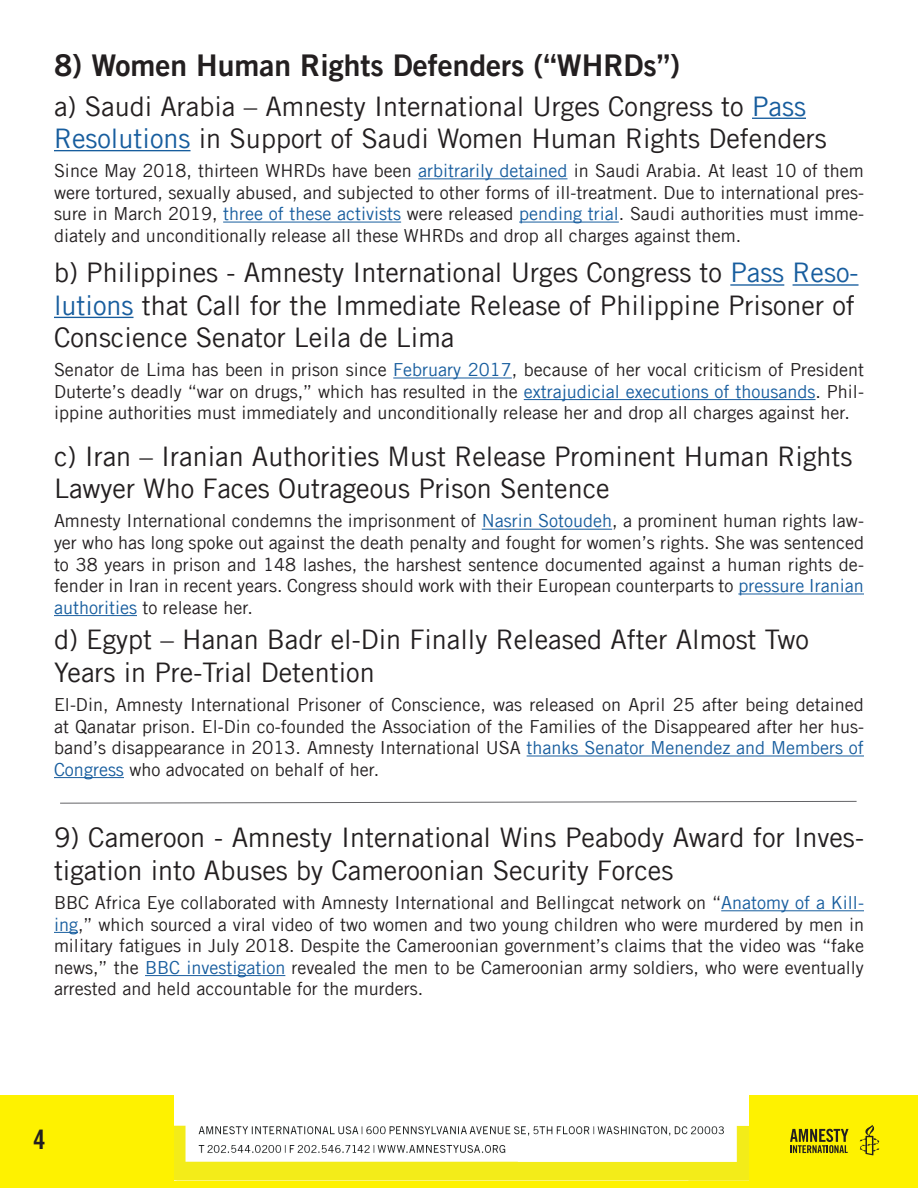
<style>
.page{position:relative;width:918px;height:1188px;background:#fff}
.page>*{position:absolute;margin:0;border:0;box-sizing:border-box;transform-origin:0 0}
.t1{font:30px "Amnesty Trade Gothic Bd 2";color:#231f20}
.t2{font:27px/32.4px "Amnesty Trade Gothic";color:#231f20}
.t3{font:27px "Amnesty Trade Gothic Bd Cn 20";color:#231f20}
.t4{font:18px/21.6px "Amnesty Trade Gothic";color:#231f20;text-align:justify}
.s1{color:#175d9e}
</style>
<div class="page">
<div style="left:0;top:1095px;width:917px;height:93px;background:#fef200"></div>
<img style="left:175px;top:1095px;width:573px;height:86px">
<svg style="left:860px;top:1125px;width:19px;height:30px"></svg>
<svg style="left:790px;top:1129px;width:59px;height:24px"></svg>
<hr style="left:721px;top:910px;width:143px;height:1px;background:#175d9e">
<svg style="left:54px;top:932px;width:24px;height:1px"></svg>
<hr style="left:145px;top:975px;width:140px;height:1px;background:#175d9e">
<hr style="left:752px;top:118px;width:54px;height:1px;background:#175d9e">
<hr style="left:54px;top:150px;width:137px;height:1px;background:#175d9e">
<hr style="left:418px;top:178px;width:150px;height:1px;background:#175d9e">
<hr style="left:223px;top:222px;width:178px;height:1px;background:#175d9e">
<hr style="left:519px;top:222px;width:100px;height:1px;background:#175d9e">
<hr style="left:730px;top:284px;width:54px;height:2px;background:#175d9e">
<hr style="left:793px;top:284px;width:66px;height:2px;background:#175d9e">
<hr style="left:54px;top:317px;width:80px;height:1px;background:#175d9e">
<hr style="left:393px;top:378px;width:119px;height:1px;background:#175d9e">
<hr style="left:524px;top:399px;width:292px;height:1px;background:#175d9e">
<hr style="left:482px;top:529px;width:130px;height:1px;background:#175d9e">
<hr style="left:738px;top:594px;width:126px;height:1px;background:#175d9e">
<hr style="left:54px;top:615px;width:83px;height:1px;background:#175d9e">
<hr style="left:527px;top:756px;width:337px;height:1px;background:#175d9e">
<hr style="left:54px;top:777px;width:70px;height:1px;background:#175d9e">
<svg style="left:60px;top:801px;width:797px;height:3px"></svg>
<p class="t1" style="left:54px;top:46px;width:628px">8) Women Human Rights Defenders (“WHRDs”)</p>
<p class="t2" style="left:54px;top:89px;width:774px">a) Saudi Arabia – Amnesty International Urges Congress to <span class="s1">Pass<br>Resolutions</span> in Support of Saudi Women Human Rights Defenders</p>
<p class="t4" style="left:54px;top:160px;width:812px">Since May 2018, thirteen WHRDs have been <span class="s1">arbitrarily detained</span> in Saudi Arabia. At least 10 of them were tortured, sexually abused, and subjected to other forms of ill-treatment. Due to international pres&shy;sure in March 2019, <span class="s1">three of these activists</span> were released <span class="s1">pending trial</span>. Saudi authorities must imme&shy;diately and unconditionally release all these WHRDs and drop all charges against them.</p>
<p class="t2" style="left:54px;top:256px;width:806px">b) Philippines - Amnesty International Urges Congress to <span class="s1">Pass Reso&shy;lutions</span> that Call for the Immediate Release of Philippine Prisoner of<br>Conscience Senator Leila de Lima</p>
<p class="t4" style="left:54px;top:359px;width:812px">Senator de Lima has been in prison since <span class="s1">February 2017</span>, because of her vocal criticism of President Duterte’s deadly “war on drugs,” which has resulted in the <span class="s1">extrajudicial executions of thousands</span>. Phil&shy;ippine authorities must immediately and unconditionally release her and drop all charges against her.</p>
<p class="t2" style="left:54px;top:440px;width:800px">c) Iran – Iranian Authorities Must Release Prominent Human Rights<br>Lawyer Who Faces Outrageous Prison Sentence</p>
<p class="t4" style="left:54px;top:510px;width:812px">Amnesty International condemns the imprisonment of <span class="s1">Nasrin Sotoudeh</span>, a prominent human rights law&shy;yer who has long spoke out against the death penalty and fought for women’s rights. She was sentenced to 38 years in prison and 148 lashes, the harshest sentence documented against a human rights de&shy;fender in Iran in recent years. Congress should work with their European counterparts to <span class="s1">pressure Iranian authorities</span> to release her.</p>
<p class="t2" style="left:54px;top:623px;width:756px">d) Egypt – Hanan Badr el-Din Finally Released After Almost Two<br>Years in Pre-Trial Detention</p>
<p class="t4" style="left:54px;top:694px;width:812px">El-Din, Amnesty International Prisoner of Conscience, was released on April 25 after being detained at Qanatar prison. El-Din co-founded the Association of the Families of the Disappeared after her hus&shy;band’s disappearance in 2013. Amnesty International USA <span class="s1">thanks Senator Menendez and Members of Congress</span> who advocated on behalf of her.</p>
<p class="t2" style="left:54px;top:821px;width:812px">9) Cameroon - Amnesty International Wins Peabody Award for Inves&shy;tigation into Abuses by Cameroonian Security Forces</p>
<p class="t4" style="left:54px;top:892px;width:812px">BBC Africa Eye collaborated with Amnesty International and Bellingcat network on “<span class="s1">Anatomy of a Kill&shy;ing</span>,” which sourced a viral video of two women and two young children who were murdered by men in military fatigues in July 2018. Despite the Cameroonian government’s claims that the video was “fake news,” the <span class="s1">BBC investigation</span> revealed the men to be Cameroonian army soldiers, who were eventually arrested and held accountable for the murders.</p>
<p class="t3" style="left:34px;top:1123px;width:13px">4</p>
</div>
